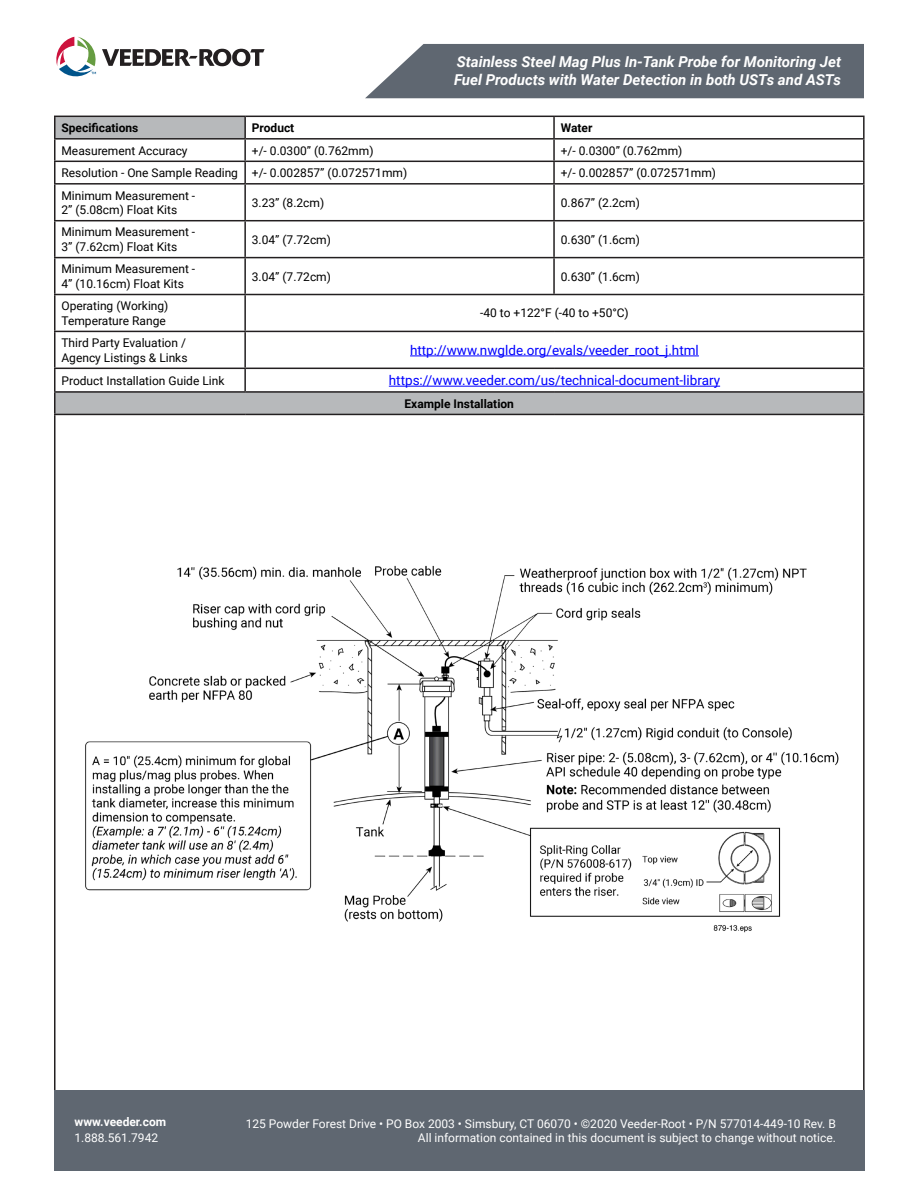
<style>
.page{position:relative;width:918px;height:1188px;background:#fff}
.page>*{position:absolute;margin:0;border:0;box-sizing:border-box;transform-origin:0 0}
.t1{font:italic 700 15px/18px "Roboto";color:#fff}
.t2{font:13.5px "Roboto";color:#00f}
.t3{font:12px/14.4px "Roboto";color:#000}
.t4{font:12px/14.4px "Roboto";color:#fff;text-align:right}
.t5{font:700 12px "Roboto";color:#000}
.t6{font:700 12px "Roboto";color:#fff}
</style>
<div class="page">
<svg style="left:56px;top:37px;width:209px;height:40px"></svg>
<div style="left:365px;top:44px;width:499px;height:54px;background:#5f6771"></div>
<svg style="left:56px;top:117px;width:807px;height:297px"></svg>
<hr style="left:245px;top:331px;width:309px;height:1px;background:#231f20">
<hr style="left:244px;top:332px;width:2px;height:36px;background:#231f20">
<hr style="left:554px;top:331px;width:311px;height:1px;background:#231f20">
<hr style="left:863px;top:332px;width:2px;height:36px;background:#231f20">
<hr style="left:245px;top:368px;width:309px;height:1px;background:#231f20">
<hr style="left:244px;top:369px;width:2px;height:22px;background:#231f20">
<hr style="left:554px;top:368px;width:311px;height:1px;background:#231f20">
<hr style="left:863px;top:369px;width:2px;height:22px;background:#231f20">
<hr style="left:245px;top:391px;width:309px;height:2px;background:#231f20">
<hr style="left:554px;top:391px;width:311px;height:2px;background:#231f20">
<hr style="left:54px;top:116px;width:191px;height:1px;background:#231f20">
<hr style="left:54px;top:117px;width:2px;height:21px;background:#231f20">
<hr style="left:245px;top:116px;width:309px;height:1px;background:#231f20">
<hr style="left:244px;top:117px;width:2px;height:21px;background:#231f20">
<hr style="left:554px;top:116px;width:311px;height:1px;background:#231f20">
<hr style="left:553px;top:117px;width:2px;height:21px;background:#231f20">
<hr style="left:863px;top:117px;width:2px;height:21px;background:#231f20">
<hr style="left:54px;top:138px;width:191px;height:2px;background:#231f20">
<hr style="left:54px;top:140px;width:2px;height:21px;background:#231f20">
<hr style="left:245px;top:138px;width:309px;height:2px;background:#231f20">
<hr style="left:244px;top:140px;width:2px;height:21px;background:#231f20">
<hr style="left:554px;top:138px;width:311px;height:2px;background:#231f20">
<hr style="left:553px;top:140px;width:2px;height:21px;background:#231f20">
<hr style="left:863px;top:140px;width:2px;height:21px;background:#231f20">
<hr style="left:54px;top:161px;width:191px;height:1px;background:#231f20">
<hr style="left:54px;top:162px;width:2px;height:21px;background:#231f20">
<hr style="left:245px;top:161px;width:309px;height:1px;background:#231f20">
<hr style="left:244px;top:162px;width:2px;height:21px;background:#231f20">
<hr style="left:554px;top:161px;width:311px;height:1px;background:#231f20">
<hr style="left:553px;top:162px;width:2px;height:21px;background:#231f20">
<hr style="left:863px;top:162px;width:2px;height:21px;background:#231f20">
<hr style="left:54px;top:183px;width:191px;height:2px;background:#231f20">
<hr style="left:54px;top:185px;width:2px;height:35px;background:#231f20">
<hr style="left:245px;top:183px;width:309px;height:2px;background:#231f20">
<hr style="left:244px;top:185px;width:2px;height:35px;background:#231f20">
<hr style="left:554px;top:183px;width:311px;height:2px;background:#231f20">
<hr style="left:553px;top:185px;width:2px;height:35px;background:#231f20">
<hr style="left:863px;top:185px;width:2px;height:35px;background:#231f20">
<hr style="left:54px;top:220px;width:191px;height:1px;background:#231f20">
<hr style="left:54px;top:221px;width:2px;height:36px;background:#231f20">
<hr style="left:245px;top:220px;width:309px;height:1px;background:#231f20">
<hr style="left:244px;top:221px;width:2px;height:36px;background:#231f20">
<hr style="left:554px;top:220px;width:311px;height:1px;background:#231f20">
<hr style="left:553px;top:221px;width:2px;height:36px;background:#231f20">
<hr style="left:863px;top:221px;width:2px;height:36px;background:#231f20">
<hr style="left:54px;top:257px;width:191px;height:1px;background:#231f20">
<hr style="left:54px;top:258px;width:2px;height:36px;background:#231f20">
<hr style="left:245px;top:257px;width:309px;height:1px;background:#231f20">
<hr style="left:244px;top:258px;width:2px;height:36px;background:#231f20">
<hr style="left:554px;top:257px;width:311px;height:1px;background:#231f20">
<hr style="left:553px;top:258px;width:2px;height:36px;background:#231f20">
<hr style="left:863px;top:258px;width:2px;height:36px;background:#231f20">
<hr style="left:54px;top:294px;width:191px;height:1px;background:#231f20">
<hr style="left:54px;top:295px;width:2px;height:36px;background:#231f20">
<hr style="left:245px;top:294px;width:309px;height:1px;background:#231f20">
<hr style="left:244px;top:295px;width:2px;height:36px;background:#231f20">
<hr style="left:554px;top:294px;width:311px;height:1px;background:#231f20">
<hr style="left:863px;top:295px;width:2px;height:36px;background:#231f20">
<hr style="left:54px;top:331px;width:191px;height:1px;background:#231f20">
<hr style="left:54px;top:332px;width:2px;height:36px;background:#231f20">
<hr style="left:54px;top:368px;width:191px;height:1px;background:#231f20">
<hr style="left:54px;top:369px;width:2px;height:22px;background:#231f20">
<hr style="left:54px;top:391px;width:191px;height:2px;background:#231f20">
<hr style="left:54px;top:393px;width:2px;height:21px;background:#231f20">
<hr style="left:863px;top:393px;width:2px;height:21px;background:#231f20">
<hr style="left:54px;top:414px;width:191px;height:1px;background:#231f20">
<hr style="left:54px;top:415px;width:2px;height:677px;background:#231f20">
<hr style="left:245px;top:414px;width:309px;height:1px;background:#231f20">
<hr style="left:554px;top:414px;width:311px;height:1px;background:#231f20">
<hr style="left:863px;top:415px;width:2px;height:677px;background:#231f20">
<hr style="left:410px;top:356px;width:289px;height:1px;background:#00f">
<hr style="left:389px;top:386px;width:331px;height:1px;background:#00f">
<div style="left:54px;top:1090px;width:811px;height:81px;background:#5f6771"></div>
<img style="left:85px;top:565px;width:754px;height:368px">
<p class="t1" style="left:454px;top:52px;width:388px">Stainless Steel Mag Plus In-Tank Probe for Monitoring Jet<br>Fuel Products with Water Detection in both USTs and ASTs</p>
<p class="t5" style="left:62px;top:119px;width:78px">Specifications</p>
<p class="t5" style="left:252px;top:119px;width:44px">Product</p>
<p class="t5" style="left:561px;top:119px;width:33px">Water</p>
<p class="t3" style="left:62px;top:143px;width:128px">Measurement Accuracy</p>
<p class="t3" style="left:252px;top:143px;width:123px">+/- 0.0300” (0.762mm)</p>
<p class="t3" style="left:561px;top:143px;width:123px">+/- 0.0300” (0.762mm)</p>
<p class="t3" style="left:62px;top:165px;width:347px">Resolution - One Sample Reading +/- 0.002857” (0.072571mm)</p>
<p class="t3" style="left:561px;top:165px;width:157px">+/- 0.002857” (0.072571mm)</p>
<p class="t3" style="left:62px;top:188px;width:135px">Minimum Measurement -<br>2” (5.08cm) Float Kits</p>
<p class="t3" style="left:252px;top:195px;width:74px">3.23” (8.2cm)</p>
<p class="t3" style="left:561px;top:195px;width:81px">0.867” (2.2cm)</p>
<p class="t3" style="left:62px;top:225px;width:135px">Minimum Measurement -<br>3” (7.62cm) Float Kits</p>
<p class="t3" style="left:252px;top:232px;width:81px">3.04” (7.72cm)</p>
<p class="t3" style="left:561px;top:232px;width:81px">0.630” (1.6cm)</p>
<p class="t3" style="left:62px;top:261px;width:135px">Minimum Measurement -<br>4” (10.16cm) Float Kits</p>
<p class="t3" style="left:252px;top:269px;width:81px">3.04” (7.72cm)</p>
<p class="t3" style="left:561px;top:269px;width:81px">0.630” (1.6cm)</p>
<p class="t3" style="left:62px;top:298px;width:108px">Operating (Working)<br>Temperature Range</p>
<p class="t3" style="left:480px;top:306px;width:150px">-40 to +122°F (-40 to +50°C)</p>
<p class="t3" style="left:62px;top:335px;width:128px">Third Party Evaluation /<br>Agency Listings &amp; Links</p>
<p class="t2" style="left:410px;top:341px;width:290px">http://www.nwglde.org/evals/veeder_root_j.html</p>
<p class="t3" style="left:62px;top:373px;width:164px">Product Installation Guide Link</p>
<p class="t2" style="left:389px;top:371px;width:333px">https://www.veeder.com/us/technical-document-library</p>
<p class="t5" style="left:405px;top:395px;width:111px">Example Installation</p>
<p class="t6" style="left:75px;top:1113px;width:93px">www.veeder.com</p>
<p class="t4" style="left:75px;top:1130px;width:85px">1.888.561.7942</p>
<p class="t4" style="left:246px;top:1116px;width:592px">125 Powder Forest Drive • PO Box 2003 • Simsbury, CT 06070 • ©2020 Veeder-Root • P/N 577014-449-10 Rev. B<br>All information contained in this document is subject to change without notice.</p>
</div>
